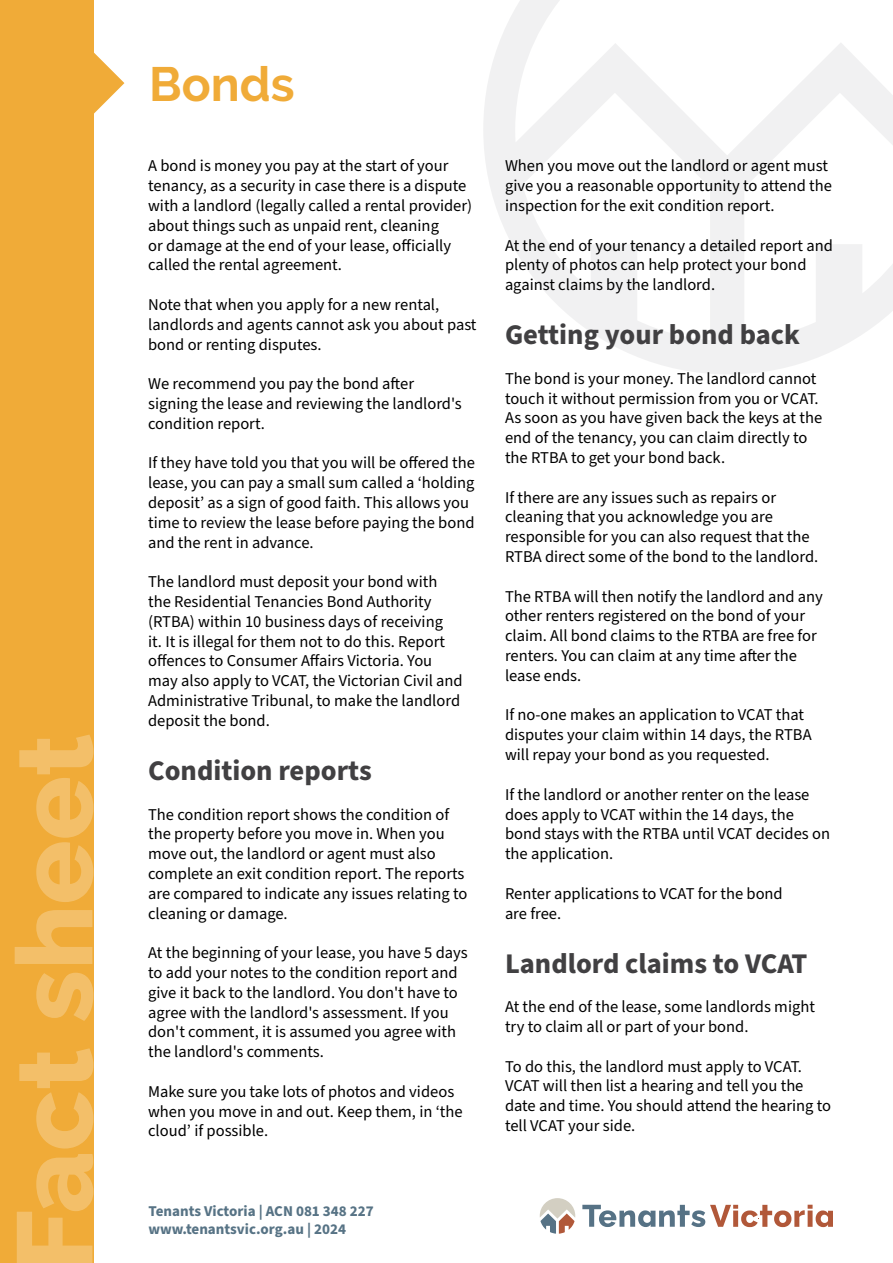
<style>
.page{position:relative;width:893px;height:1263px;background:#fff}
.page>*{position:absolute;margin:0;border:0;box-sizing:border-box;transform-origin:0 0}
.t1{font:700 48px "Raleway";color:#f0ab38}
.t2{font:700 28.5px "Source Sans Pro";color:#414042}
.t3{font:16.5px/19.8px "Source Sans Pro";color:#000}
.t4{font:700 15px/18px "Source Sans Pro";color:#577385}
</style>
<div class="page">
<svg style="left:483px;top:0;width:410px;height:374px"></svg>
<svg style="left:94px;top:52px;width:30px;height:62px"></svg>
<svg style="left:540px;top:1198px;width:35px;height:36px"></svg>
<svg style="left:582px;top:1205px;width:251px;height:22px"></svg>
<div style="left:0;top:0;width:94px;height:1263px;background:#f0ab38"></div>
<svg style="left:15px;top:735px;width:78px;height:528px"></svg>
<h1 class="t1" style="left:149px;top:56px;width:147px">Bonds</h1>
<p class="t3" style="left:148px;top:157px;width:326px">A bond is money you pay at the start of your tenancy, as a security in case there is a dispute with a landlord (legally called a rental provider) about things such as unpaid rent, cleaning<br>or damage at the end of your lease, officially called the rental agreement.</p>
<p class="t3" style="left:148px;top:295px;width:330px">Note that when you apply for a new rental, landlords and agents cannot ask you about past bond or renting disputes.</p>
<p class="t3" style="left:148px;top:374px;width:315px">We recommend you pay the bond after signing the lease and reviewing the landlord's condition report.</p>
<p class="t3" style="left:148px;top:454px;width:328px">If they have told you that you will be offered the lease, you can pay a small sum called a ‘holding deposit’ as a sign of good faith. This allows you time to review the lease before paying the bond and the rent in advance.</p>
<p class="t3" style="left:148px;top:572px;width:316px">The landlord must deposit your bond with the Residential Tenancies Bond Authority (RTBA) within 10 business days of receiving<br>it. It is illegal for them not to do this. Report offences to Consumer Affairs Victoria. You may also apply to VCAT, the Victorian Civil and Administrative Tribunal, to make the landlord deposit the bond.</p>
<h2 class="t2" style="left:148px;top:751px;width:225px">Condition reports</h2>
<p class="t3" style="left:148px;top:805px;width:321px">The condition report shows the condition of the property before you move in. When you move out, the landlord or agent must also complete an exit condition report. The reports are compared to indicate any issues relating to cleaning or damage.</p>
<p class="t3" style="left:148px;top:943px;width:321px">At the beginning of your lease, you have 5 days to add your notes to the condition report and give it back to the landlord. You don't have to agree with the landlord's assessment. If you don't comment, it is assumed you agree with the landlord's comments.</p>
<p class="t3" style="left:148px;top:1082px;width:316px">Make sure you take lots of photos and videos when you move in and out. Keep them, in ‘the cloud’ if possible.</p>
<p class="t4" style="left:148px;top:1203px;width:227px">Tenants Victoria | ACN 081 348 227 www.tenantsvic.org.au | 2024</p>
<p class="t3" style="left:505px;top:157px;width:328px">When you move out the landlord or agent must give you a reasonable opportunity to attend the inspection for the exit condition report.</p>
<p class="t3" style="left:505px;top:236px;width:329px">At the end of your tenancy a detailed report and plenty of photos can help protect your bond against claims by the landlord.</p>
<h2 class="t2" style="left:505px;top:315px;width:297px">Getting your bond back</h2>
<p class="t3" style="left:505px;top:369px;width:319px">The bond is your money. The landlord cannot touch it without permission from you or VCAT.<br>As soon as you have given back the keys at the end of the tenancy, you can claim directly to the RTBA to get your bond back.</p>
<p class="t3" style="left:505px;top:488px;width:315px">If there are any issues such as repairs or cleaning that you acknowledge you are responsible for you can also request that the RTBA direct some of the bond to the landlord.</p>
<p class="t3" style="left:505px;top:587px;width:320px">The RTBA will then notify the landlord and any other renters registered on the bond of your claim. All bond claims to the RTBA are free for renters. You can claim at any time after the lease ends.</p>
<p class="t3" style="left:505px;top:706px;width:308px">If no-one makes an application to VCAT that disputes your claim within 14 days, the RTBA will repay your bond as you requested.</p>
<p class="t3" style="left:505px;top:785px;width:327px">If the landlord or another renter on the lease does apply to VCAT within the 14 days, the bond stays with the RTBA until VCAT decides on the application.</p>
<p class="t3" style="left:505px;top:884px;width:279px">Renter applications to VCAT for the bond are free.</p>
<h2 class="t2" style="left:505px;top:944px;width:304px">Landlord claims to VCAT</h2>
<p class="t3" style="left:505px;top:997px;width:311px">At the end of the lease, some landlords might try to claim all or part of your bond.</p>
<p class="t3" style="left:505px;top:1057px;width:328px">To do this, the landlord must apply to VCAT.<br>VCAT will then list a hearing and tell you the date and time. You should attend the hearing to tell VCAT your side.</p>
</div>
